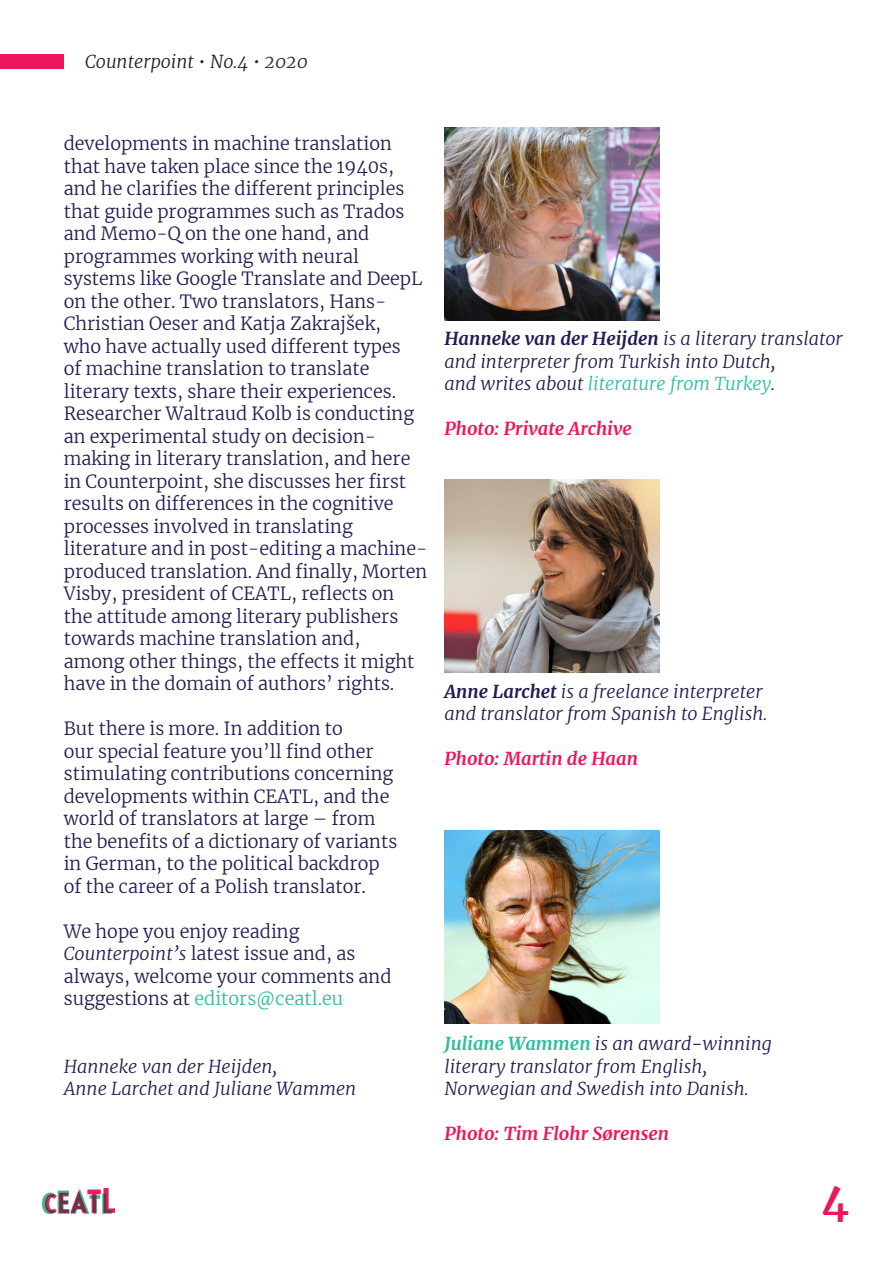
<style>
.page{position:relative;width:893px;height:1263px;background:#fff}
.page>*{position:absolute;margin:0;border:0;box-sizing:border-box;transform-origin:0 0}
.folionumber{font:700 42px "Merriweather";color:#ed165c}
.smallbody{font:300 18px/22.5px "Merriweather";color:#201d51}
.smallbody-2{font:italic 300 18px/22.5px "Merriweather";color:#211c50}
.smallbody-3{font:italic 700 18px "Merriweather";color:#ed165c}
.smallbody-4{font:italic 300 18px "Merriweather";color:#201d51}
.t1{font:italic 300 18px "Merriweather";color:#231f20}
.s1{font-style:italic}
.s2{color:#2dbc9e}
.s3{font-weight:700}
.s4{font-weight:700;color:#2dbc9e}
</style>
<div class="page">
<div style="left:0;top:54px;width:63px;height:14px;background:#ed165c"></div>
<img style="left:43px;top:1189px;width:71px;height:25px">
<img style="left:444px;top:831px;width:216px;height:193px">
<img style="left:444px;top:479px;width:216px;height:193px">
<img style="left:444px;top:128px;width:216px;height:193px">
<p class="t1" style="left:85px;top:48px;width:224px">Counterpoint • No.4 • 2020</p>
<p class="smallbody" style="left:64px;top:132px;width:365px">developments in machine translation that have taken place since the 1940s, and he clarifies the different principles that guide programmes such as Trados and Memo-Q on the one hand, and programmes working with neural systems like Google Translate and DeepL on the other. Two translators, Hans-Christian Oeser and Katja Zakrajšek,<br>who have actually used different types<br>of machine translation to translate literary texts, share their experiences.<br>Researcher Waltraud Kolb is conducting an experimental study on decision&shy;making in literary translation, and here in Counterpoint, she discusses her first results on differences in the cognitive processes involved in translating literature and in post-editing a machine&shy;produced translation. And finally, Morten Visby, president of CEATL, reflects on the attitude among literary publishers towards machine translation and,<br>among other things, the effects it might have in the domain of authors’ rights.</p>
<p class="smallbody" style="left:64px;top:717px;width:335px">But there is more. In addition to<br>our special feature you’ll find other stimulating contributions concerning developments within CEATL, and the world of translators at large – from the benefits of a dictionary of variants in German, to the political backdrop of the career of a Polish translator.</p>
<p class="smallbody" style="left:64px;top:919px;width:329px">We hope you enjoy reading<br><span class="s1">Counterpoint’s</span> latest issue and, as always, welcome your comments and suggestions at <span class="s2">editors@ceatl.eu</span></p>
<p class="smallbody-4" style="left:64px;top:1053px;width:215px">Hanneke van der Heijden,</p>
<p class="smallbody-4" style="left:64px;top:1076px;width:294px">Anne Larchet and Juliane Wammen</p>
<p class="smallbody-2" style="left:444px;top:327px;width:400px"><span class="s3">Hanneke van der Heijden</span> is a literary translator and interpreter from Turkish into Dutch,<br>and writes about <span class="s2">literature from Turkey</span>.</p>
<p class="smallbody-3" style="left:444px;top:416px;width:189px">Photo: Private Archive</p>
<p class="smallbody-2" style="left:444px;top:679px;width:325px"><span class="s3">Anne Larchet</span> is a freelance interpreter and translator from Spanish to English.</p>
<p class="smallbody-3" style="left:444px;top:746px;width:195px">Photo: Martin de Haan</p>
<p class="smallbody-2" style="left:444px;top:1032px;width:329px"><span class="s4">Juliane Wammen</span> is an award-winning literary translator from English,<br>Norwegian and Swedish into Danish.</p>
<p class="smallbody-3" style="left:444px;top:1121px;width:226px">Photo: Tim Flohr Sørensen</p>
<p class="folionumber" style="left:822px;top:1171px;width:29px">4</p>
</div>
